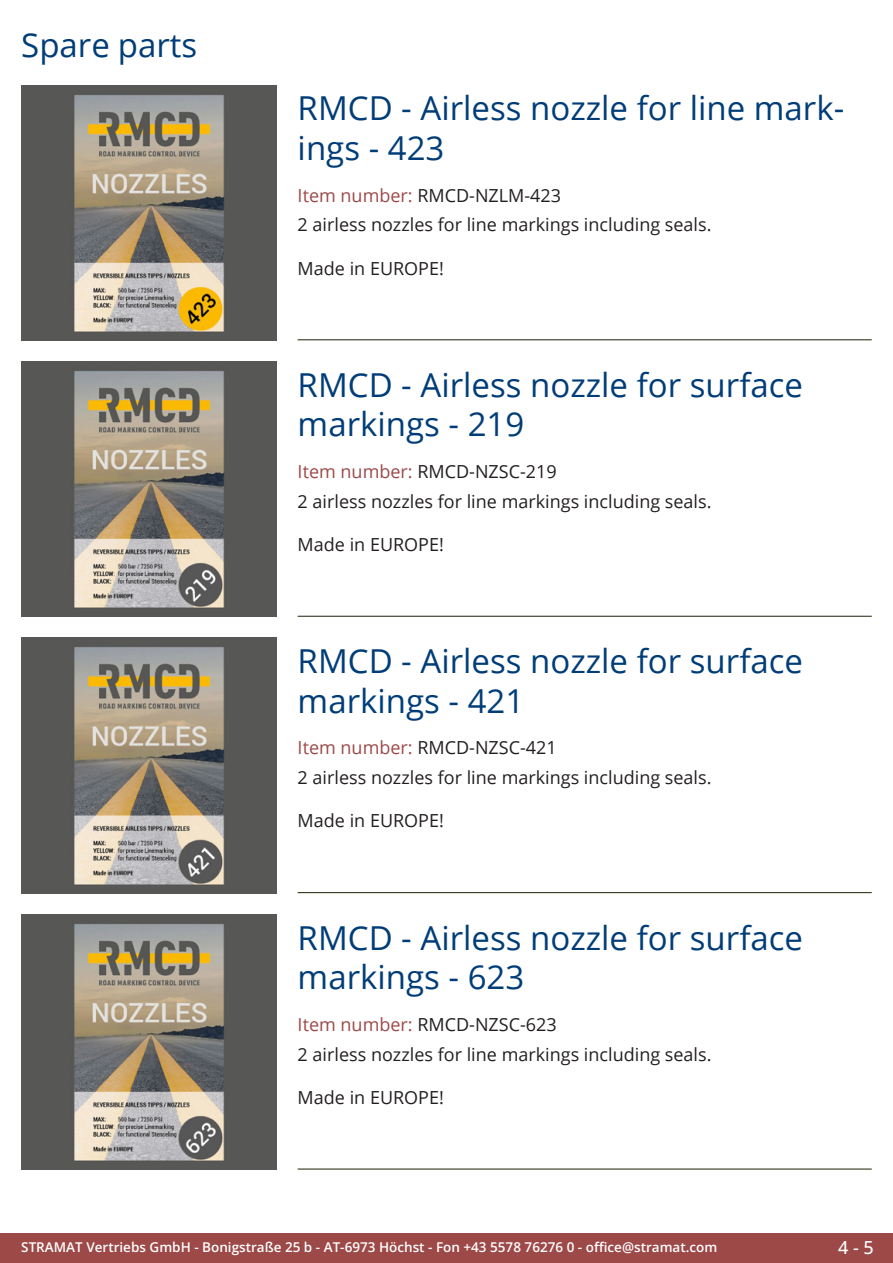
<style>
.page{position:relative;width:893px;height:1263px;background:#fff}
.page>*{position:absolute;margin:0;border:0;box-sizing:border-box;transform-origin:0 0}
.Produkttitel{font:33px/39.6px "Open Sans";color:#003d78}
.RastTitel{font:33px "Open Sans";color:#003d78}
.Beschreibung_Text{font:18px "Open Sans";color:#231f20}
.TechDaten_Überschrif{font:18px "Open Sans";color:#231f20}
.t1{font:500 18px "Open Sans";color:#fff}
.t2{font:600 13.5px "Open Sans";color:#fff}
.s1{color:#9c4948}
</style>
<div class="page">
<div style="left:0;top:1233px;width:893px;height:30px;background:#9c4948"></div>
<hr style="left:298px;top:340px;width:574px;height:1px;background:#201d08">
<hr style="left:298px;top:616px;width:574px;height:1px;background:#201d08">
<hr style="left:298px;top:892px;width:574px;height:1px;background:#201d08">
<hr style="left:298px;top:1169px;width:574px;height:1px;background:#201d08">
<img style="left:21px;top:85px;width:255px;height:255px">
<img style="left:21px;top:361px;width:255px;height:256px">
<img style="left:21px;top:638px;width:255px;height:255px">
<img style="left:21px;top:914px;width:255px;height:255px">
<p class="RastTitel" style="left:21px;top:22px;width:178px">Spare parts</p>
<p class="Produkttitel" style="left:298px;top:88px;width:545px">RMCD - Airless nozzle for line mark&shy;ings - 423</p>
<p class="TechDaten_Überschrif" style="left:298px;top:183px;width:265px"><span class="s1">Item number:</span> RMCD-NZLM-423</p>
<p class="Beschreibung_Text" style="left:298px;top:212px;width:415px">2 airless nozzles for line markings including seals.</p>
<p class="Beschreibung_Text" style="left:298px;top:256px;width:148px">Made in EUROPE!</p>
<p class="Produkttitel" style="left:298px;top:364px;width:507px">RMCD - Airless nozzle for surface markings - 219</p>
<p class="TechDaten_Überschrif" style="left:298px;top:459px;width:261px"><span class="s1">Item number:</span> RMCD-NZSC-219</p>
<p class="Beschreibung_Text" style="left:298px;top:489px;width:415px">2 airless nozzles for line markings including seals.</p>
<p class="Beschreibung_Text" style="left:298px;top:532px;width:148px">Made in EUROPE!</p>
<p class="Produkttitel" style="left:298px;top:640px;width:507px">RMCD - Airless nozzle for surface markings - 421</p>
<p class="TechDaten_Überschrif" style="left:298px;top:735px;width:261px"><span class="s1">Item number:</span> RMCD-NZSC-421</p>
<p class="Beschreibung_Text" style="left:298px;top:765px;width:415px">2 airless nozzles for line markings including seals.</p>
<p class="Beschreibung_Text" style="left:298px;top:808px;width:148px">Made in EUROPE!</p>
<p class="Produkttitel" style="left:298px;top:917px;width:507px">RMCD - Airless nozzle for surface markings - 623</p>
<p class="TechDaten_Überschrif" style="left:298px;top:1012px;width:261px"><span class="s1">Item number:</span> RMCD-NZSC-623</p>
<p class="Beschreibung_Text" style="left:298px;top:1042px;width:415px">2 airless nozzles for line markings including seals.</p>
<p class="Beschreibung_Text" style="left:298px;top:1085px;width:148px">Made in EUROPE!</p>
<p class="t2" style="left:21px;top:1238px;width:698px">STRAMAT Vertriebs GmbH - Bonigstraße 25 b - AT-6973 Höchst - Fon +43 5578 76276 0 - office@stramat.com</p>
<p class="t1" style="left:838px;top:1234px;width:37px">4 - 5</p>
</div>
